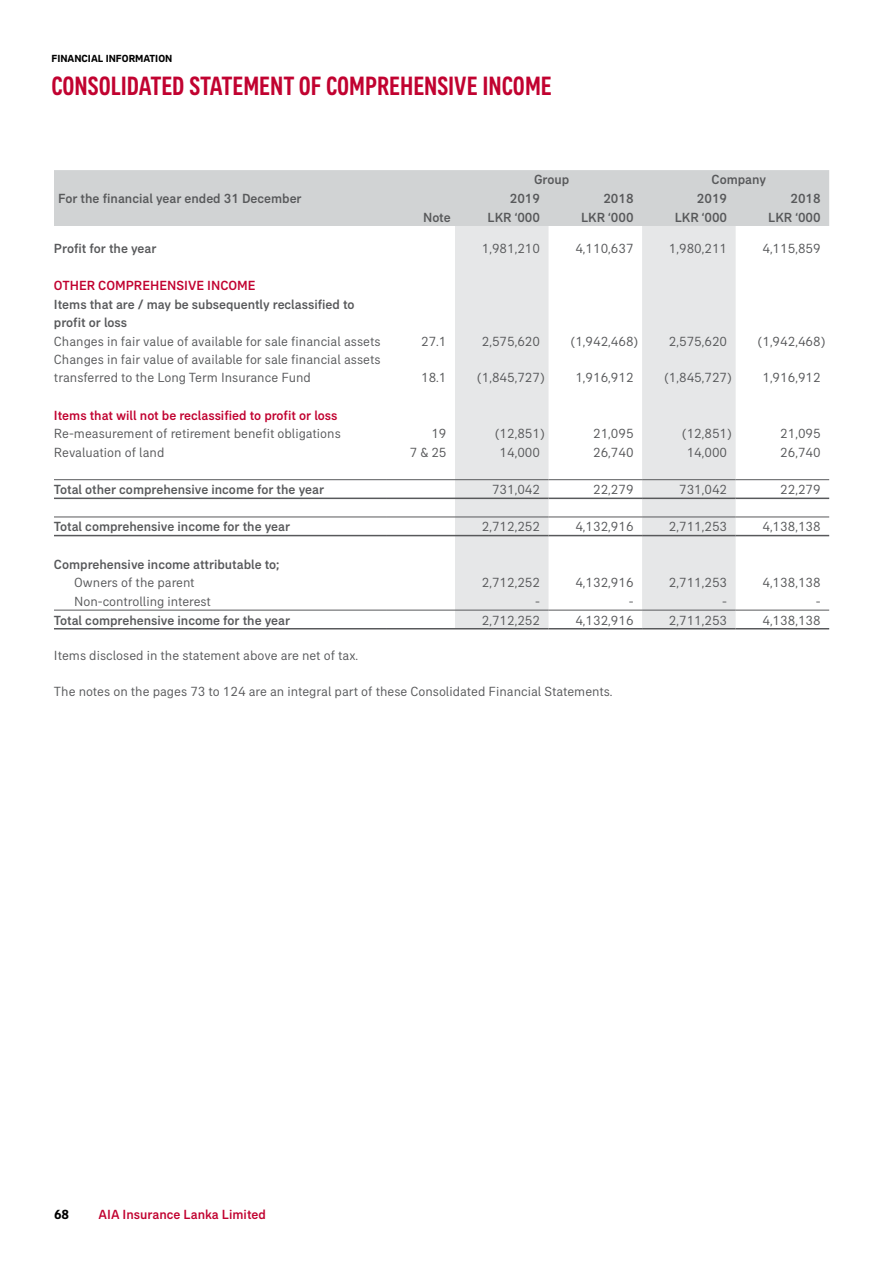
<style>
.page{position:relative;width:893px;height:1263px;background:#fff}
.page>*{position:absolute;margin:0;border:0;box-sizing:border-box;transform-origin:0 0}
.t1{font:500 condensed 27px "AIA Everest";color:#c10230}
.t2{font:13.5px/18px "AIA Everest";color:#58595b}
.t3{font:500 13.5px/18px "AIA Everest";color:#58595b}
.t4{font:500 13.5px "AIA Everest";color:#c10230}
.t5{font:700 13.5px "AIA Everest";color:#000}
.t6{font:700 10.5px "AIA Everest";color:#000}
</style>
<div class="page">
<div style="left:54px;top:170px;width:775px;height:56px;background:#d1d3d4"></div>
<svg style="left:455px;top:226px;width:281px;height:402px;fill:#e6e7e8"></svg>
<hr style="left:54px;top:610px;width:333px;height:1px;background:#58595b">
<hr style="left:387px;top:610px;width:68px;height:1px;background:#58595b">
<hr style="left:455px;top:610px;width:94px;height:1px;background:#58595b">
<hr style="left:549px;top:610px;width:93px;height:1px;background:#58595b">
<hr style="left:642px;top:610px;width:94px;height:1px;background:#58595b">
<hr style="left:736px;top:610px;width:93px;height:1px;background:#58595b">
<hr style="left:54px;top:628px;width:333px;height:1px;background:#58595b">
<hr style="left:387px;top:628px;width:68px;height:1px;background:#58595b">
<hr style="left:455px;top:628px;width:94px;height:1px;background:#58595b">
<hr style="left:549px;top:628px;width:93px;height:1px;background:#58595b">
<hr style="left:642px;top:628px;width:94px;height:1px;background:#58595b">
<hr style="left:736px;top:628px;width:93px;height:1px;background:#58595b">
<hr style="left:54px;top:517px;width:333px;height:1px;background:#58595b">
<hr style="left:387px;top:517px;width:68px;height:1px;background:#58595b">
<hr style="left:455px;top:517px;width:94px;height:1px;background:#58595b">
<hr style="left:549px;top:517px;width:93px;height:1px;background:#58595b">
<hr style="left:642px;top:517px;width:94px;height:1px;background:#58595b">
<hr style="left:736px;top:517px;width:93px;height:1px;background:#58595b">
<hr style="left:54px;top:535px;width:333px;height:1px;background:#58595b">
<hr style="left:387px;top:535px;width:68px;height:1px;background:#58595b">
<hr style="left:455px;top:535px;width:94px;height:1px;background:#58595b">
<hr style="left:549px;top:535px;width:93px;height:1px;background:#58595b">
<hr style="left:642px;top:535px;width:94px;height:1px;background:#58595b">
<hr style="left:736px;top:535px;width:93px;height:1px;background:#58595b">
<hr style="left:54px;top:479px;width:333px;height:1px;background:#58595b">
<hr style="left:387px;top:479px;width:68px;height:1px;background:#58595b">
<hr style="left:455px;top:479px;width:94px;height:1px;background:#58595b">
<hr style="left:549px;top:479px;width:93px;height:1px;background:#58595b">
<hr style="left:642px;top:479px;width:94px;height:1px;background:#58595b">
<hr style="left:736px;top:479px;width:93px;height:1px;background:#58595b">
<hr style="left:54px;top:498px;width:333px;height:1px;background:#58595b">
<hr style="left:387px;top:498px;width:68px;height:1px;background:#58595b">
<hr style="left:455px;top:498px;width:94px;height:1px;background:#58595b">
<hr style="left:549px;top:498px;width:93px;height:1px;background:#58595b">
<hr style="left:642px;top:498px;width:94px;height:1px;background:#58595b">
<hr style="left:736px;top:498px;width:93px;height:1px;background:#58595b">
<p class="t6" style="left:51px;top:52px;width:122px">FINANCIAL INFORMATION</p>
<h1 class="t1" style="left:51px;top:71px;width:502px">CONSOLIDATED STATEMENT OF COMPREHENSIVE INCOME</h1>
<p class="t3" style="left:534px;top:171px;width:37px">Group</p>
<p class="t3" style="left:712px;top:171px;width:56px">Company</p>
<p class="t3" style="left:58px;top:189px;width:245px">For the financial year ended 31 December</p>
<p class="t3" style="left:510px;top:189px;width:32px">2019</p>
<p class="t3" style="left:603px;top:189px;width:32px">2018</p>
<p class="t3" style="left:697px;top:189px;width:32px">2019</p>
<p class="t3" style="left:790px;top:189px;width:32px">2018</p>
<p class="t3" style="left:423px;top:208px;width:29px">Note</p>
<p class="t3" style="left:488px;top:208px;width:54px">LKR ‘000</p>
<p class="t3" style="left:581px;top:208px;width:54px">LKR ‘000</p>
<p class="t3" style="left:675px;top:208px;width:54px">LKR ‘000</p>
<p class="t3" style="left:768px;top:208px;width:54px">LKR ‘000</p>
<p class="t3" style="left:54px;top:239px;width:104px">Profit for the year</p>
<p class="t2" style="left:482px;top:239px;width:60px">1,981,210</p>
<p class="t2" style="left:575px;top:239px;width:60px">4,110,637</p>
<p class="t2" style="left:669px;top:239px;width:60px">1,980,211</p>
<p class="t2" style="left:762px;top:239px;width:60px">4,115,859</p>
<p class="t4" style="left:54px;top:278px;width:203px">OTHER COMPREHENSIVE INCOME</p>
<p class="t3" style="left:54px;top:295px;width:302px">Items that are / may be subsequently reclassified to profit or loss</p>
<p class="t2" style="left:54px;top:332px;width:328px">Changes in fair value of available for sale financial assets</p>
<p class="t2" style="left:421px;top:332px;width:27px">27.1</p>
<p class="t2" style="left:482px;top:332px;width:60px">2,575,620</p>
<p class="t2" style="left:570px;top:332px;width:69px">(1,942,468)</p>
<p class="t2" style="left:669px;top:332px;width:60px">2,575,620</p>
<p class="t2" style="left:757px;top:332px;width:69px">(1,942,468)</p>
<p class="t2" style="left:54px;top:350px;width:328px">Changes in fair value of available for sale financial assets transferred to the Long Term Insurance Fund</p>
<p class="t2" style="left:421px;top:368px;width:27px">18.1</p>
<p class="t2" style="left:477px;top:368px;width:69px">(1,845,727)</p>
<p class="t2" style="left:575px;top:368px;width:60px">1,916,912</p>
<p class="t2" style="left:664px;top:368px;width:69px">(1,845,727)</p>
<p class="t2" style="left:762px;top:368px;width:60px">1,916,912</p>
<p class="t4" style="left:54px;top:407px;width:285px">Items that will not be reclassified to profit or loss</p>
<p class="t2" style="left:54px;top:424px;width:288px">Re-measurement of retirement benefit obligations</p>
<p class="t2" style="left:431px;top:424px;width:17px">19</p>
<p class="t2" style="left:495px;top:424px;width:52px">(12,851)</p>
<p class="t2" style="left:593px;top:424px;width:42px">21,095</p>
<p class="t2" style="left:682px;top:424px;width:52px">(12,851)</p>
<p class="t2" style="left:780px;top:424px;width:42px">21,095</p>
<p class="t2" style="left:54px;top:443px;width:112px">Revaluation of land</p>
<p class="t2" style="left:410px;top:443px;width:38px">7 &amp; 25</p>
<p class="t2" style="left:500px;top:443px;width:42px">14,000</p>
<p class="t2" style="left:593px;top:443px;width:42px">26,740</p>
<p class="t2" style="left:687px;top:443px;width:42px">14,000</p>
<p class="t2" style="left:780px;top:443px;width:42px">26,740</p>
<p class="t3" style="left:54px;top:480px;width:272px">Total other comprehensive income for the year</p>
<p class="t2" style="left:492px;top:480px;width:50px">731,042</p>
<p class="t2" style="left:593px;top:480px;width:42px">22,279</p>
<p class="t2" style="left:679px;top:480px;width:50px">731,042</p>
<p class="t2" style="left:780px;top:480px;width:42px">22,279</p>
<p class="t3" style="left:54px;top:517px;width:238px">Total comprehensive income for the year</p>
<p class="t2" style="left:482px;top:517px;width:60px">2,712,252</p>
<p class="t2" style="left:575px;top:517px;width:60px">4,132,916</p>
<p class="t2" style="left:669px;top:517px;width:60px">2,711,253</p>
<p class="t2" style="left:762px;top:517px;width:60px">4,138,138</p>
<p class="t3" style="left:54px;top:555px;width:227px">Comprehensive income attributable to;</p>
<p class="t2" style="left:74px;top:573px;width:122px">Owners of the parent</p>
<p class="t2" style="left:482px;top:573px;width:60px">2,712,252</p>
<p class="t2" style="left:575px;top:573px;width:60px">4,132,916</p>
<p class="t2" style="left:669px;top:573px;width:60px">2,711,253</p>
<p class="t2" style="left:762px;top:573px;width:60px">4,138,138</p>
<p class="t2" style="left:74px;top:592px;width:138px">Non-controlling interest</p>
<p class="t2" style="left:535px;top:592px;width:6px">-</p>
<p class="t2" style="left:629px;top:592px;width:6px">-</p>
<p class="t2" style="left:722px;top:592px;width:6px">-</p>
<p class="t2" style="left:816px;top:592px;width:6px">-</p>
<p class="t3" style="left:54px;top:611px;width:238px">Total comprehensive income for the year</p>
<p class="t2" style="left:482px;top:611px;width:60px">2,712,252</p>
<p class="t2" style="left:575px;top:611px;width:60px">4,132,916</p>
<p class="t2" style="left:669px;top:611px;width:60px">2,711,253</p>
<p class="t2" style="left:762px;top:611px;width:60px">4,138,138</p>
<p class="t2" style="left:54px;top:646px;width:306px">Items disclosed in the statement above are net of tax.</p>
<p class="t2" style="left:54px;top:682px;width:560px">The notes on the pages 73 to 124 are an integral part of these Consolidated Financial Statements.</p>
<p class="t5" style="left:54px;top:1206px;width:17px">68</p>
<p class="t4" style="left:99px;top:1207px;width:169px">AIA Insurance Lanka Limited</p>
</div>
